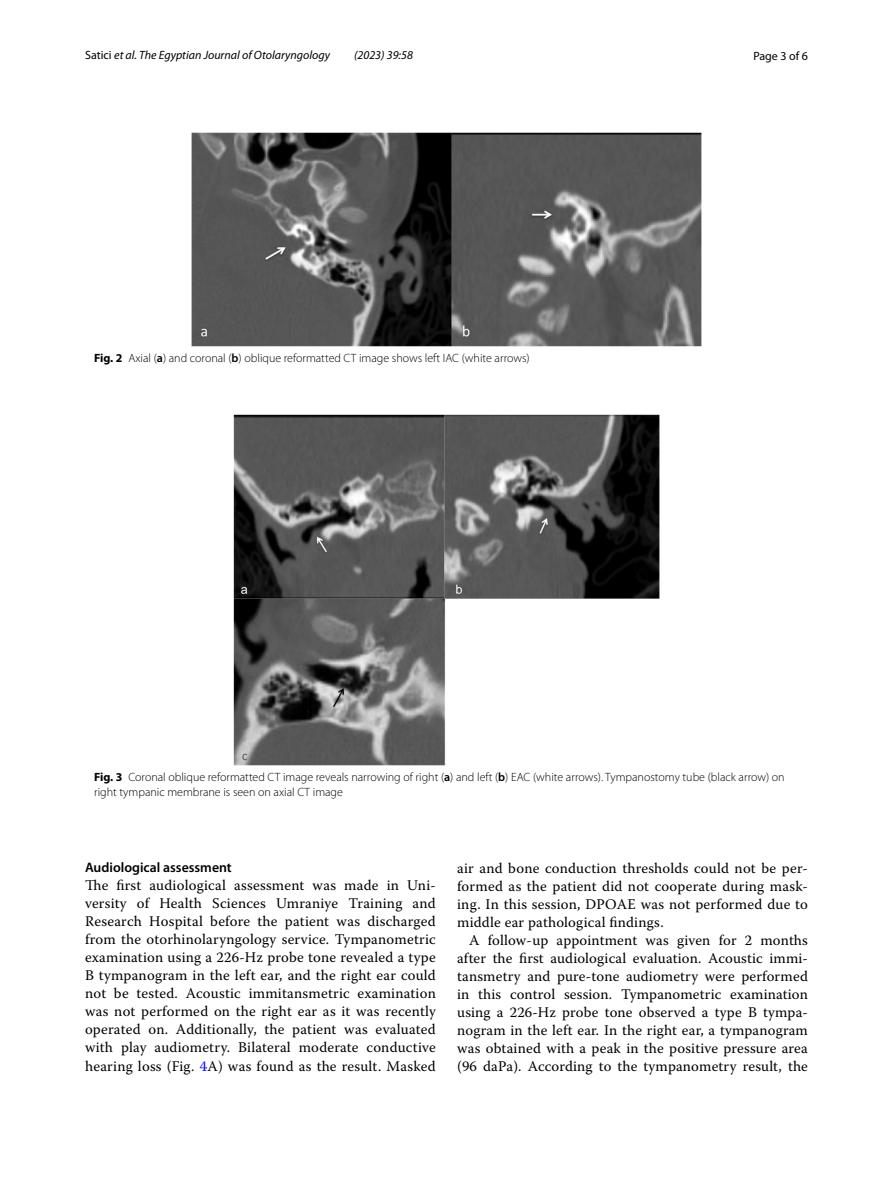
<style>
.page{position:relative;width:893px;height:1187px;background:#fff}
.page>*{position:absolute;margin:0;border:0;box-sizing:border-box;transform-origin:0 0}
.t1{font:14.7px/18px "Warnock Pro";letter-spacing:.015em;color:#000;text-align:justify}
.t2{font:600 13.8px "Myriad Pro";color:#000}
.t3{font:300 12px/15px "Myriad Pro";color:#000}
.t4{font:italic 12px "Myriad Pro";color:#000}
.t5{font:12px "Myriad Pro";color:#000}
.s1{font-style:normal}
.s2{font-weight:700}
.s3{font-weight:600}
.s4{color:#00f}
</style>
<div class="page">
<img style="left:191px;top:133px;width:511px;height:214px">
<img style="left:234px;top:414px;width:425px;height:351px">
<p class="t4" style="left:85px;top:48px;width:247px"><span class="s1">Satici</span> et al. The Egyptian Journal of Otolaryngology</p>
<p class="t4" style="left:354px;top:48px;width:60px">(2023) 39:58</p>
<p class="t5" style="left:753px;top:48px;width:56px">Page 3 of 6</p>
<p class="t3" style="left:94px;top:351px;width:437px"><span class="s2">Fig. 2</span> Axial (<span class="s3">a</span>) and coronal (<span class="s3">b</span>) oblique reformatted CT image shows left IAC (white arrows)</p>
<p class="t3" style="left:94px;top:769px;width:692px"><span class="s2">Fig. 3</span> Coronal oblique reformatted CT image reveals narrowing of right (<span class="s3">a</span>) and left (<span class="s3">b</span>) EAC (white arrows). Tympanostomy tube (black arrow) on right tympanic membrane is seen on axial CT image</p>
<p class="t2" style="left:85px;top:859px;width:148px">Audiological assessment</p>
<p class="t1" style="left:85px;top:876px;width:352px">The first audiological assessment was made in Uni&shy;versity of Health Sciences Umraniye Training and Research Hospital before the patient was discharged from the otorhinolaryngology service. Tympanometric examination using a 226-Hz probe tone revealed a type B tympanogram in the left ear, and the right ear could not be tested. Acoustic immitansmetric examination was not performed on the right ear as it was recently operated on. Additionally, the patient was evaluated with play audiometry. Bilateral moderate conductive hearing loss (Fig. <span class="s4">4</span>A) was found as the result. Masked</p>
<p class="t1" style="left:457px;top:858px;width:352px">air and bone conduction thresholds could not be per&shy;formed as the patient did not cooperate during mask&shy;ing. In this session, DPOAE was not performed due to middle ear pathological findings.</p>
<p class="t1" style="left:457px;top:930px;width:352px;text-indent:12px">A follow-up appointment was given for 2 months after the first audiological evaluation. Acoustic immi&shy;tansmetry and pure-tone audiometry were performed in this control session. Tympanometric examination using a 226-Hz probe tone observed a type B tympa&shy;nogram in the left ear. In the right ear, a tympanogram was obtained with a peak in the positive pressure area (96 daPa). According to the tympanometry result, the</p>
</div>
